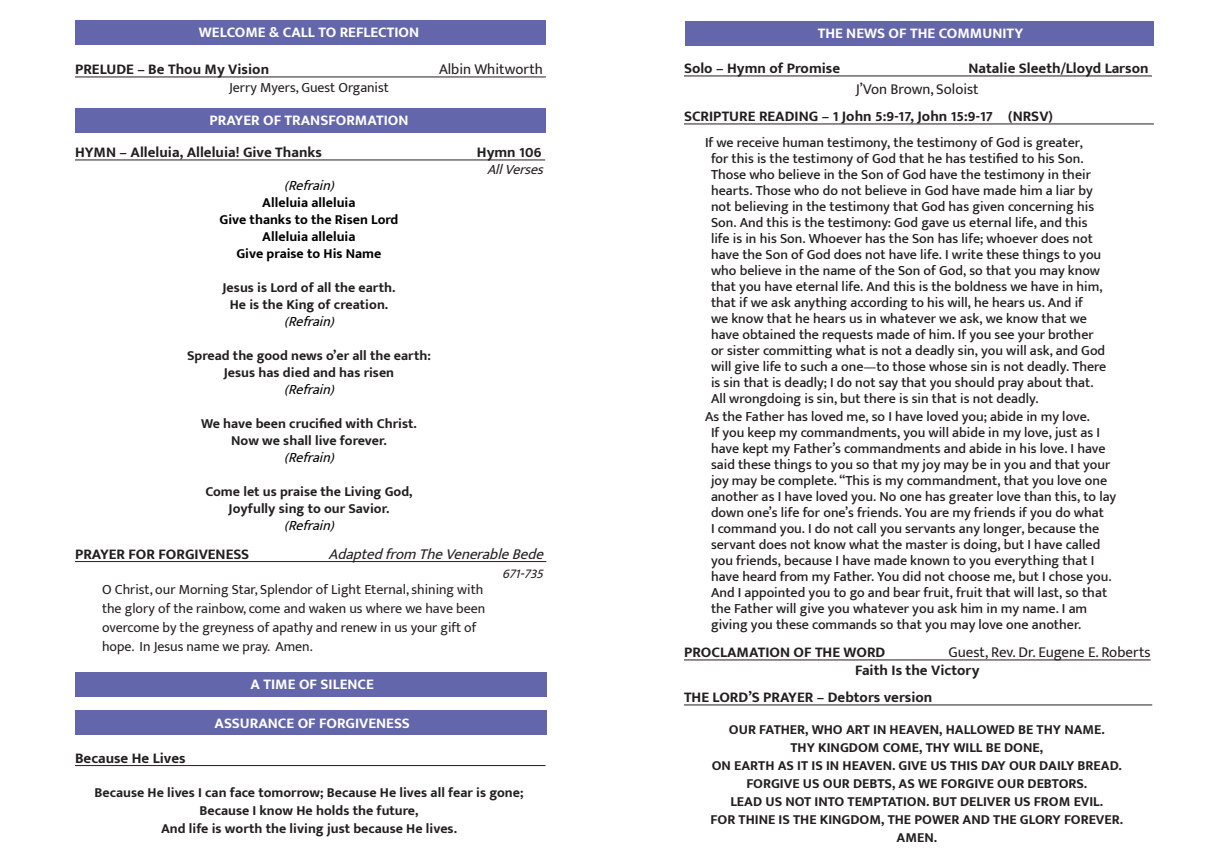
<style>
.page{position:relative;width:1224px;height:864px;background:#fff}
.page>*{position:absolute;margin:0;border:0;box-sizing:border-box;transform-origin:0 0}
.t1{font:700 15px "Mukta Mahee";color:#231f20}
.t2{font:700 15px "Mukta Mahee";color:#fff}
.t3{font:15px "Mukta Mahee";color:#231f20}
.t4{font:italic 15px "Mukta Mahee";color:#231f20}
.t5{font:500 14px/16px "Mukta Mahee";color:#231f20}
.t6{font:700 14px "Mukta Mahee";color:#231f20}
.t7{font:14px/19px "Mukta Mahee";color:#231f20}
.t8{font:700 14px "Mukta Mahee";color:#000}
.t9{font:italic 14px "Mukta Mahee";color:#000}
.t10{font:italic 14px "Mukta Mahee";color:#231f20}
</style>
<div class="page">
<div style="left:75px;top:672px;width:472px;height:25px;background:#6366ab"></div>
<div style="left:75px;top:711px;width:472px;height:24px;background:#6366ab"></div>
<div style="left:75px;top:20px;width:471px;height:24px;background:#6366ab"></div>
<div style="left:686px;top:22px;width:468px;height:24px;background:#6366ab"></div>
<div style="left:75px;top:109px;width:471px;height:24px;background:#6366ab"></div>
<hr style="left:75px;top:76px;width:471px;height:1px;background:#231f20">
<hr style="left:75px;top:159px;width:470px;height:1px;background:#231f20">
<hr style="left:75px;top:561px;width:471px;height:1px;background:#231f20">
<hr style="left:75px;top:765px;width:471px;height:1px;background:#231f20">
<hr style="left:684px;top:75px;width:468px;height:1px;background:#231f20">
<hr style="left:684px;top:123px;width:470px;height:1px;background:#231f20">
<hr style="left:684px;top:659px;width:467px;height:1px;background:#231f20">
<hr style="left:684px;top:704px;width:468px;height:1px;background:#231f20">
<p class="t2" style="left:199px;top:23px;width:222px">WELCOME &amp; CALL TO REFLECTION</p>
<p class="t1" style="left:75px;top:60px;width:196px">PRELUDE – Be Thou My Vision</p>
<p class="t3" style="left:439px;top:60px;width:105px">Albin Whitworth</p>
<p class="t7" style="left:229px;top:78px;width:161px">Jerry Myers, Guest Organist</p>
<p class="t2" style="left:210px;top:111px;width:200px">PRAYER OF TRANSFORMATION</p>
<p class="t1" style="left:75px;top:143px;width:249px">HYMN – Alleluia, Alleluia! Give Thanks</p>
<p class="t1" style="left:477px;top:143px;width:66px">Hymn 106</p>
<p class="t10" style="left:487px;top:161px;width:63px">AllVerses</p>
<p class="t9" style="left:284px;top:177px;width:56px">(Refrain)</p>
<p class="t8" style="left:262px;top:194px;width:95px">Alleluia alleluia</p>
<p class="t8" style="left:220px;top:211px;width:180px">Give thanks to the Risen Lord</p>
<p class="t8" style="left:262px;top:228px;width:95px">Alleluia alleluia</p>
<p class="t8" style="left:236px;top:245px;width:147px">Give praise to His Name</p>
<p class="t6" style="left:223px;top:279px;width:174px">Jesus is Lord of all the earth.</p>
<p class="t6" style="left:230px;top:296px;width:160px">He is the King of creation.</p>
<p class="t9" style="left:284px;top:313px;width:56px">(Refrain)</p>
<p class="t6" style="left:187px;top:347px;width:245px">Spread the good news o’er all the earth:</p>
<p class="t6" style="left:224px;top:364px;width:172px">Jesus has died and has risen</p>
<p class="t9" style="left:284px;top:381px;width:56px">(Refrain)</p>
<p class="t6" style="left:201px;top:415px;width:217px">We have been crucified with Christ.</p>
<p class="t6" style="left:231px;top:432px;width:157px">Now we shall live forever.</p>
<p class="t9" style="left:284px;top:449px;width:56px">(Refrain)</p>
<p class="t6" style="left:205px;top:483px;width:209px">Come let us praise the Living God,</p>
<p class="t6" style="left:229px;top:500px;width:162px">Joyfully sing to our Savior.</p>
<p class="t9" style="left:284px;top:517px;width:56px">(Refrain)</p>
<p class="t1" style="left:75px;top:545px;width:176px">PRAYER FOR FORGIVENESS</p>
<p class="t4" style="left:329px;top:545px;width:221px">Adaptedfrom TheVenerableBede</p>
<p class="t10" style="left:502px;top:565px;width:48px">671-735</p>
<p class="t7" style="left:102px;top:579px;width:385px">O Christ, our Morning Star, Splendor of Light Eternal, shining with the glory of the rainbow, come and waken us where we have been overcome by the greyness of apathy and renew in us your gift of hope. In Jesus name we pray. Amen.</p>
<p class="t2" style="left:251px;top:675px;width:125px">A TIME OF SILENCE</p>
<p class="t2" style="left:215px;top:714px;width:197px">ASSURANCE OF FORGIVENESS</p>
<p class="t1" style="left:75px;top:749px;width:112px">Because He Lives</p>
<p class="t6" style="left:95px;top:784px;width:430px">Because He lives I can face tomorrow; Because He lives all fear is gone;</p>
<p class="t6" style="left:200px;top:802px;width:220px">Because I know He holds the future,</p>
<p class="t6" style="left:161px;top:820px;width:297px">And life is worth the living just because He lives.</p>
<p class="t2" style="left:818px;top:24px;width:207px">THE NEWS OF THE COMMUNITY</p>
<p class="t1" style="left:684px;top:59px;width:158px">Solo – Hymn of Promise</p>
<p class="t1" style="left:968px;top:59px;width:182px">Natalie Sleeth/Lloyd Larson</p>
<p class="t3" style="left:856px;top:80px;width:124px">J’Von Brown, Soloist</p>
<p class="t1" style="left:684px;top:107px;width:370px">SCRIPTURE READING – 1 John 5:9-17, John 15:9-17 (NRSV)</p>
<p class="t5" style="left:711px;top:134px;width:397px;text-indent:-6px">If we receive human testimony, the testimony of God is greater,<br>for this is the testimony of God that he has testified to his Son.<br>Those who believe in the Son of God have the testimony in their hearts. Those who do not believe in God have made him a liar by not believing in the testimony that God has given concerning his Son. And this is the testimony: God gave us eternal life, and this life is in his Son. Whoever has the Son has life; whoever does not have the Son of God does not have life. I write these things to you who believe in the name of the Son of God, so that you may know that you have eternal life. And this is the boldness we have in him, that if we ask anything according to his will, he hears us. And if<br>we know that he hears us in whatever we ask, we know that we have obtained the requests made of him. If you see your brother or sister committing what is not a deadly sin, you will ask, and God will give life to such a one—to those whose sin is not deadly. There is sin that is deadly; I do not say that you should pray about that.<br>All wrongdoing is sin, but there is sin that is not deadly.</p>
<p class="t5" style="left:711px;top:408px;width:407px;text-indent:-6px">As the Father has loved me, so I have loved you; abide in my love.<br>If you keep my commandments, you will abide in my love, just as I have kept my Father’s commandments and abide in his love. I have said these things to you so that my joy may be in you and that your joy may be complete. “This is my commandment, that you love one another as I have loved you. No one has greater love than this, to lay down one’s life for one’s friends. You are my friends if you do what<br>I command you. I do not call you servants any longer, because the servant does not know what the master is doing, but I have called you friends, because I have made known to you everything that I have heard from my Father. You did not choose me, but I chose you.<br>And I appointed you to go and bear fruit, fruit that will last, so that the Father will give you whatever you ask him in my name. I am giving you these commands so that you may love one another.</p>
<p class="t1" style="left:684px;top:643px;width:203px">PROCLAMATION OF THE WORD</p>
<p class="t3" style="left:949px;top:643px;width:204px">Guest, Rev. Dr. Eugene E. Roberts</p>
<p class="t1" style="left:855px;top:661px;width:126px">Faith Is the Victory</p>
<p class="t1" style="left:684px;top:688px;width:250px">THE LORD’S PRAYER – Debtors version</p>
<p class="t6" style="left:729px;top:721px;width:377px">OUR FATHER, WHO ART IN HEAVEN, HALLOWED BE THY NAME.</p>
<p class="t6" style="left:791px;top:739px;width:254px">THY KINGDOM COME, THY WILL BE DONE,</p>
<p class="t6" style="left:712px;top:757px;width:412px">ON EARTH AS IT IS IN HEAVEN. GIVE US THIS DAY OUR DAILY BREAD.</p>
<p class="t6" style="left:746px;top:775px;width:342px">FORGIVE US OUR DEBTS, AS WE FORGIVE OUR DEBTORS.</p>
<p class="t6" style="left:730px;top:793px;width:374px">LEAD US NOT INTO TEMPTATION. BUT DELIVER US FROM EVIL.</p>
<p class="t6" style="left:711px;top:811px;width:414px">FOR THINE IS THE KINGDOM, THE POWER AND THE GLORY FOREVER.</p>
<p class="t6" style="left:897px;top:829px;width:42px">AMEN.</p>
</div>
